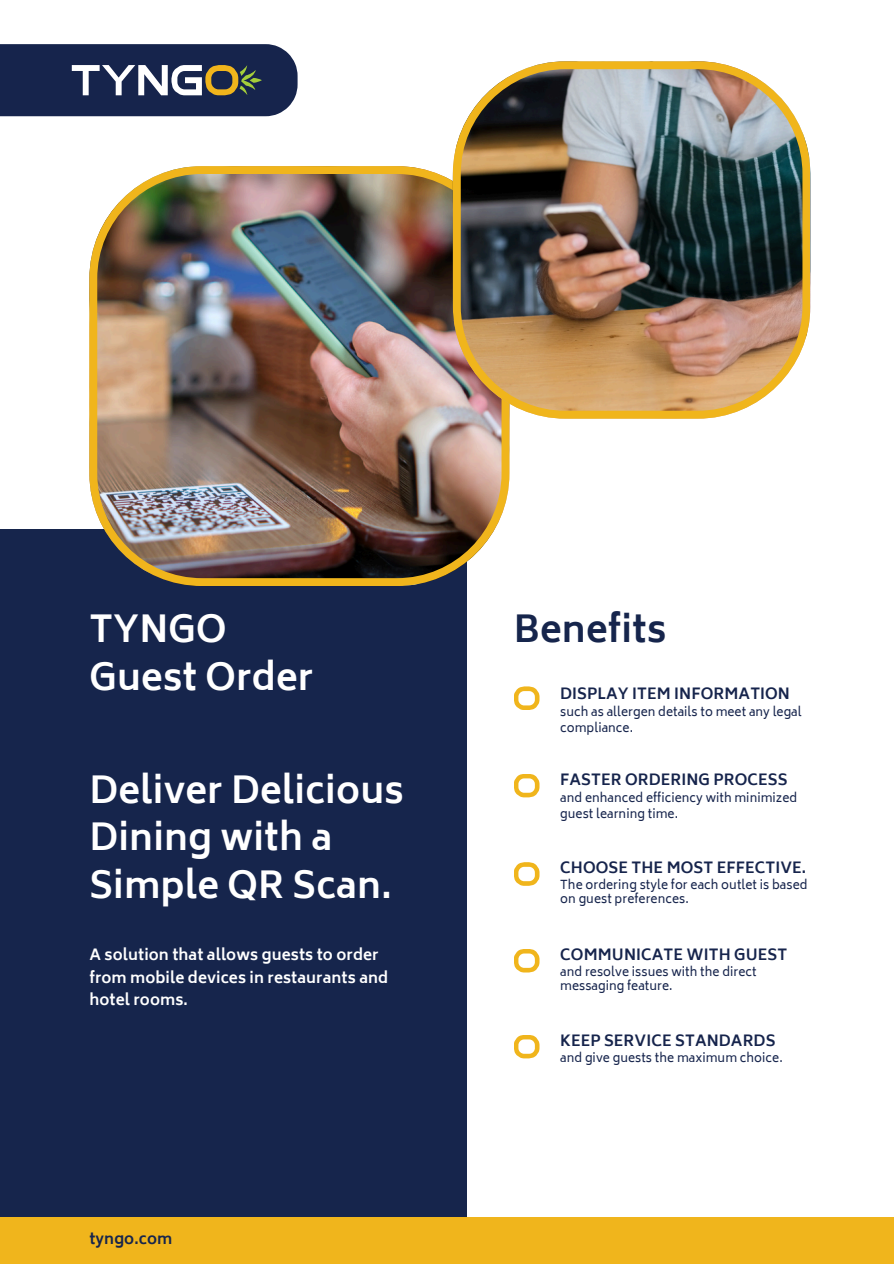
<style>
.page{position:relative;width:894px;height:1264px;background:#fff}
.page>*{position:absolute;margin:0;border:0;box-sizing:border-box;transform-origin:0 0}
.t1{font:700 36px/47.2px "Biryani";letter-spacing:.005em;color:#fff}
.t2{font:700 36px "Biryani";letter-spacing:.005em;color:#16254c}
.t3{font:700 15px "Biryani";letter-spacing:.005em;color:#16244c}
.t4{font:700 15px/22.5px "Biryani";letter-spacing:.005em;color:#fff}
.t5{font:700 15px "Biryani";letter-spacing:.005em;color:#16254c}
.t6{font:12px/16px "Biryani";letter-spacing:.005em;color:#16244c}
</style>
<div class="page">
<svg style="left:0;top:44px;width:297px;height:72px;background:#333e5c"></svg>
<div style="left:0;top:529px;width:466px;height:734px;background:#16254c"></div>
<img style="left:89px;top:166px;width:420px;height:420px">
<div style="left:0;top:1216px;width:893px;height:47px;background:#f0b51c"></div>
<svg style="left:514px;top:686px;width:25px;height:24px"></svg>
<svg style="left:514px;top:774px;width:25px;height:23px"></svg>
<svg style="left:514px;top:862px;width:25px;height:23px"></svg>
<svg style="left:514px;top:949px;width:25px;height:23px"></svg>
<img style="left:453px;top:61px;width:356px;height:357px">
<svg style="left:514px;top:1035px;width:25px;height:23px"></svg>
<h1 class="t1" style="left:89px;top:606px;width:225px">TYNGO<br>Guest Order</h1>
<h1 class="t1" style="left:89px;top:767px;width:316px">Deliver Delicious<br>Dining with a<br>Simple QR Scan.</h1>
<h1 class="t4" style="left:89px;top:943px;width:300px">A solution that allows guests to order from mobile devices in restaurants and hotel rooms.</h1>
<h2 class="t5" style="left:89px;top:1229px;width:84px">tyngo.com</h2>
<h2 class="t2" style="left:513px;top:608px;width:154px">Benefits</h2>
<p class="t3" style="left:560px;top:685px;width:231px">DISPLAY ITEM INFORMATION</p>
<p class="t6" style="left:560px;top:703px;width:243px">such as allergen details to meet any legal compliance.</p>
<p class="t3" style="left:560px;top:771px;width:229px">FASTER ORDERING PROCESS</p>
<p class="t6" style="left:560px;top:790px;width:238px">and enhanced efficiency with minimized guest learning time.</p>
<p class="t3" style="left:560px;top:858px;width:247px">CHOOSE THE MOST EFFECTIVE.</p>
<p class="t6" style="left:560px;top:877px;width:249px;line-height:14px">The ordering style for each outlet is based on guest preferences.</p>
<p class="t3" style="left:560px;top:945px;width:228px">COMMUNICATE WITH GUEST</p>
<p class="t6" style="left:560px;top:964px;width:198px;line-height:14px">and resolve issues with the direct messaging feature.</p>
<p class="t3" style="left:560px;top:1031px;width:217px">KEEP SERVICE STANDARDS</p>
<p class="t6" style="left:560px;top:1049px;width:224px">and give guests the maximum choice.</p>
</div>
